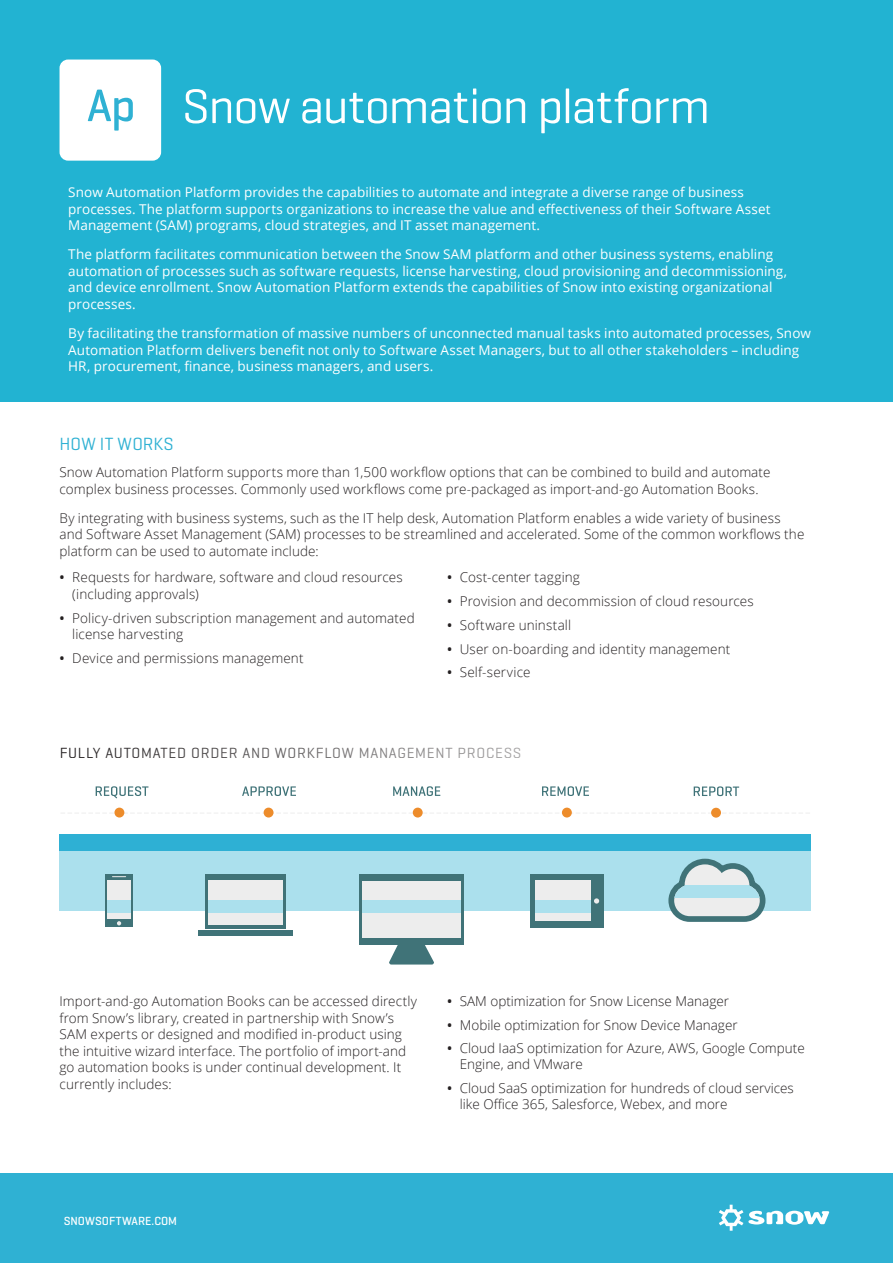
<style>
.page{position:relative;width:893px;height:1263px;background:#fff}
.page>*{position:absolute;margin:0;border:0;box-sizing:border-box;transform-origin:0 0}
.t1{font:18px "Geogrotesque";letter-spacing:.01em;color:#2fb1d3}
.t2{font:15px "Geogrotesque";letter-spacing:.05em;color:#231f20}
.t3{font:300 13.5px/16.5px "Open Sans";letter-spacing:.005em;color:#231f20}
.t4{font:13.5px/16.5px "Open Sans";letter-spacing:.005em;color:#fff}
.t5{font:500 12px "Geogrotesque";color:#fff}
.s1{font-weight:600}
</style>
<div class="page">
<div style="left:0;top:1173px;width:893px;height:90px;background:#2fb1d3"></div>
<svg style="left:719px;top:1205px;width:111px;height:26px"></svg>
<div style="left:0;top:0;width:893px;height:401px;background:#22b3d2"></div>
<div style="left:60px;top:60px;width:101px;height:101px;background:#fff;border-radius:9px"></div>
<svg style="left:185px;top:88px;width:521px;height:45px"></svg>
<svg style="left:88px;top:90px;width:45px;height:41px"></svg>
<div style="left:60px;top:843px;width:751px;height:67px;background:#abe0ed"></div>
<svg style="left:61px;top:813px;width:749px;height:1px"></svg>
<div style="left:413px;top:808px;width:10px;height:9px;background:#ed8c2b;border-radius:50%"></div>
<div style="left:562px;top:808px;width:10px;height:9px;background:#ed8c2b;border-radius:50%"></div>
<div style="left:264px;top:808px;width:10px;height:9px;background:#ed8c2b;border-radius:50%"></div>
<div style="left:114px;top:808px;width:10px;height:9px;background:#ed8c2b;border-radius:50%"></div>
<div style="left:60px;top:834px;width:751px;height:17px;background:#2eb0d4"></div>
<div style="left:105px;top:874px;width:28px;height:53px;background:#407378"></div>
<div style="left:107px;top:880px;width:24px;height:38px;background:#ededed"></div>
<svg style="left:117px;top:921px;width:4px;height:4px"></svg>
<svg style="left:112px;top:876px;width:14px;height:1px"></svg>
<div style="left:107px;top:900px;width:24px;height:12px;background:#abe0ed"></div>
<div style="left:205px;top:874px;width:81px;height:55px;background:#407378"></div>
<div style="left:199px;top:930px;width:94px;height:5px;background:#407378"></div>
<div style="left:209px;top:880px;width:74px;height:44px;background:#ededed"></div>
<div style="left:209px;top:900px;width:74px;height:12px;background:#abe0ed"></div>
<svg style="left:389px;top:945px;width:45px;height:19px"></svg>
<div style="left:359px;top:874px;width:105px;height:71px;background:#407378"></div>
<div style="left:362px;top:882px;width:99px;height:56px;background:#ededed"></div>
<div style="left:362px;top:900px;width:99px;height:12px;background:#abe0ed"></div>
<div style="left:530px;top:874px;width:73px;height:54px;background:#407378"></div>
<div style="left:536px;top:881px;width:55px;height:40px;background:#ededed"></div>
<svg style="left:594px;top:898px;width:5px;height:5px"></svg>
<div style="left:536px;top:900px;width:55px;height:12px;background:#abe0ed"></div>
<div style="left:711px;top:808px;width:10px;height:10px;background:#ed8c2b;border-radius:50%"></div>
<svg style="left:694px;top:786px;width:45px;height:10px"></svg>
<svg style="left:542px;top:786px;width:47px;height:10px"></svg>
<svg style="left:393px;top:786px;width:47px;height:10px"></svg>
<svg style="left:242px;top:786px;width:54px;height:10px"></svg>
<svg style="left:96px;top:786px;width:52px;height:12px"></svg>
<svg style="left:663px;top:858px;width:108px;height:64px"></svg>
<div style="left:674px;top:885px;width:86px;height:12px;background:#abe0ed"></div>
<p class="t4" style="left:68px;top:184px;width:704px">Snow Automation Platform provides the capabilities to automate and integrate a diverse range of business processes. The platform supports organizations to increase the value and effectiveness of their Software Asset<br>Management (SAM) programs, cloud strategies, and IT asset management.</p>
<p class="t4" style="left:68px;top:246px;width:720px">The platform facilitates communication between the Snow SAM platform and other business systems, enabling automation of processes such as software requests, license harvesting, cloud provisioning and decommissioning, and device enrollment. Snow Automation Platform extends the capabilities of Snow into existing organizational processes.</p>
<p class="t4" style="left:68px;top:325px;width:744px">By facilitating the transformation of massive numbers of unconnected manual tasks into automated processes, Snow<br>Automation Platform delivers benefit not only to Software Asset Managers, but to all other stakeholders – including<br>HR, procurement, finance, business managers, and users.</p>
<h1 class="t1" style="left:60px;top:433px;width:116px">HOW IT WORKS</h1>
<p class="t3" style="left:60px;top:464px;width:712px">Snow Automation Platform supports more than 1,500 workflow options that can be combined to build and automate complex business processes. Commonly used workflows come pre-packaged as import-and-go Automation Books.</p>
<p class="t3" style="left:60px;top:509px;width:746px">By integrating with business systems, such as the IT help desk, Automation Platform enables a wide variety of business and Software Asset Management (SAM) processes to be streamlined and accelerated. Some of the common workflows the platform can be used to automate include:</p>
<p class="t3" style="left:72px;top:569px;width:332px;text-indent:-13px"><span class="s1">•</span> Requests for hardware, software and cloud resources (including approvals)</p>
<p class="t3" style="left:72px;top:609px;width:344px;text-indent:-13px"><span class="s1">•</span> Policy-driven subscription management and automated license harvesting</p>
<p class="t3" style="left:60px;top:649px;width:246px"><span class="s1">•</span> Device and permissions management</p>
<p class="t3" style="left:447px;top:569px;width:134px"><span class="s1">•</span> Cost-center tagging</p>
<p class="t3" style="left:447px;top:593px;width:308px"><span class="s1">•</span> Provision and decommission of cloud resources</p>
<p class="t3" style="left:447px;top:616px;width:126px"><span class="s1">•</span> Software uninstall</p>
<p class="t3" style="left:447px;top:640px;width:285px"><span class="s1">•</span> User on-boarding and identity management</p>
<p class="t3" style="left:447px;top:664px;width:85px"><span class="s1">•</span> Self-service</p>
<p class="t2" style="left:60px;top:743px;width:463px">FULLY AUTOMATED ORDER AND WORKFLOW MANAGEMENT PROCESS</p>
<p class="t3" style="left:60px;top:993px;width:359px">Import-and-go Automation Books can be accessed directly from Snow’s library, created in partnership with Snow’s SAM experts or designed and modified in-product using the intuitive wizard interface. The portfolio of import-and go automation books is under continual development. It currently includes:</p>
<p class="t3" style="left:447px;top:993px;width:284px"><span class="s1">•</span> SAM optimization for Snow License Manager</p>
<p class="t3" style="left:447px;top:1016px;width:292px"><span class="s1">•</span> Mobile optimization for Snow Device Manager</p>
<p class="t3" style="left:460px;top:1040px;width:347px;text-indent:-13px"><span class="s1">•</span> Cloud IaaS optimization for Azure, AWS, Google Compute<br>Engine, and VMware</p>
<p class="t3" style="left:460px;top:1079px;width:336px;text-indent:-13px"><span class="s1">•</span> Cloud SaaS optimization for hundreds of cloud services like Office 365, Salesforce, Webex, and more</p>
<p class="t5" style="left:64px;top:1213px;width:115px">SNOWSOFTWARE.COM</p>
</div>
